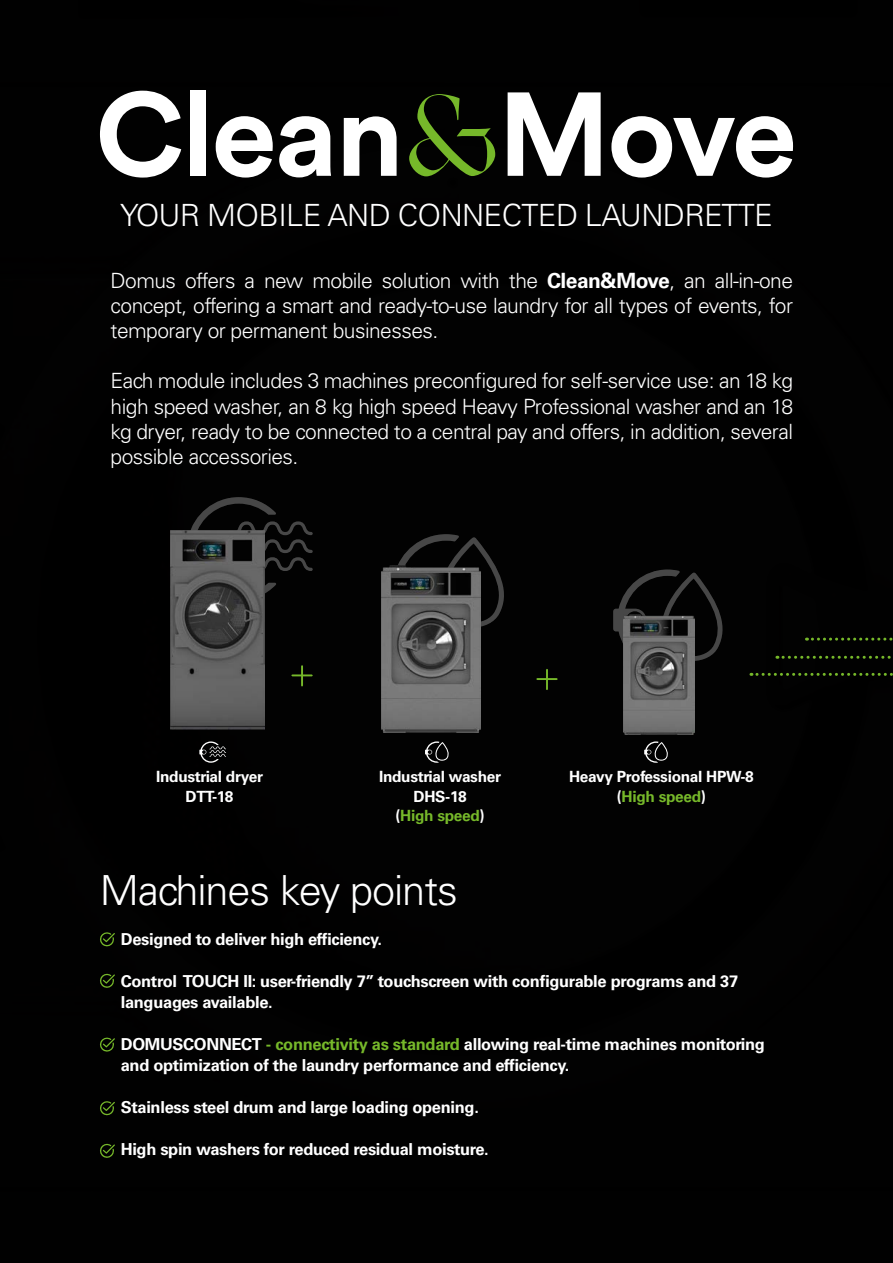
<style>
.page{position:relative;width:893px;height:1263px;background:#010101}
.page>*{position:absolute;margin:0;border:0;box-sizing:border-box;transform-origin:0 0}
.t1{font:300 41.4px "Univers LT Std";letter-spacing:-.025em;color:#fff}
.t2{font:300 30.6px "Univers LT Std";letter-spacing:-.02em;color:#fff}
.t3{font:300 21px/25.2px "Univers LT Std";letter-spacing:-.025em;color:#fff;text-align:justify}
.t4{font:700 16.5px/21px "Univers LT Std";letter-spacing:-.02em;color:#fff}
.t5{font:700 15.45px/19.6px "Univers LT Std";letter-spacing:-.02em;color:#fff;text-align:center}
.s1{font-weight:700}
.s2{color:#76b82a}
</style>
<div class="page">
<svg style="left:777px;top:656px;width:116px;height:3px"></svg>
<svg style="left:806px;top:638px;width:87px;height:3px"></svg>
<svg style="left:751px;top:673px;width:142px;height:3px"></svg>
<svg style="left:425px;top:741px;width:25px;height:22px"></svg>
<svg style="left:644px;top:741px;width:25px;height:22px"></svg>
<svg style="left:199px;top:741px;width:27px;height:22px"></svg>
<svg style="left:301px;top:666px;width:2px;height:19px"></svg>
<hr style="left:292px;top:674px;width:20px;height:2px;background:#76b82a">
<svg style="left:546px;top:670px;width:2px;height:19px"></svg>
<hr style="left:537px;top:678px;width:20px;height:2px;background:#76b82a">
<svg style="left:100px;top:91px;width:81px;height:87px"></svg>
<div style="left:190px;top:91px;width:16px;height:85px;background:#fff"></div>
<svg style="left:216px;top:116px;width:57px;height:62px"></svg>
<svg style="left:279px;top:116px;width:52px;height:61px"></svg>
<svg style="left:344px;top:116px;width:53px;height:60px"></svg>
<svg style="left:409px;top:94px;width:86px;height:82px"></svg>
<svg style="left:508px;top:92px;width:93px;height:84px"></svg>
<svg style="left:611px;top:116px;width:182px;height:62px"></svg>
<svg style="left:183px;top:497px;width:130px;height:103px"></svg>
<svg style="left:389px;top:534px;width:121px;height:104px"></svg>
<svg style="left:613px;top:569px;width:115px;height:102px"></svg>
<img style="left:170px;top:531px;width:94px;height:199px">
<img style="left:381px;top:566px;width:100px;height:166px">
<img style="left:623px;top:615px;width:71px;height:120px">
<svg style="left:99px;top:931px;width:16px;height:16px"></svg>
<svg style="left:99px;top:973px;width:16px;height:16px"></svg>
<svg style="left:99px;top:1037px;width:16px;height:15px"></svg>
<svg style="left:99px;top:1100px;width:16px;height:16px"></svg>
<svg style="left:99px;top:1143px;width:16px;height:16px"></svg>
<h2 class="t2" style="left:120px;top:197px;width:654px">YOUR MOBILE AND CONNECTED LAUNDRETTE</h2>
<p class="t3" style="left:111px;top:267px;width:684px">Domus offers a new mobile solution with the <span class="s1">Clean&amp;Move</span>, an all-in-one concept, offering a smart and ready-to-use laundry for all types of events, for temporary or permanent businesses.</p>
<p class="t3" style="left:111px;top:368px;width:684px">Each module includes 3 machines preconfigured for self-service use: an 18 kg high speed washer, an 8 kg high speed Heavy Professional washer and an 18 kg dryer, ready to be connected to a central pay and offers, in addition, several possible accessories.</p>
<p class="t5" style="left:156px;top:767px;width:108px">Industrial dryer<br>DTT-18</p>
<p class="t5" style="left:379px;top:767px;width:124px">Industrial washer<br>DHS-18<br>(<span class="s2">High speed</span>)</p>
<p class="t5" style="left:569px;top:767px;width:186px">Heavy Professional HPW-8 (<span class="s2">High speed</span>)</p>
<h1 class="t1" style="left:100px;top:865px;width:359px">Machines key points</h1>
<p class="t4" style="left:121px;top:929px;width:263px">Designed to deliver high efficiency.</p>
<p class="t4" style="left:121px;top:971px;width:619px">Control TOUCH II: user-friendly 7” touchscreen with configurable programs and 37 languages available.</p>
<p class="t4" style="left:121px;top:1034px;width:646px">DOMUSCONNECT <span class="s2">- connectivity as standard</span> allowing real-time machines monitoring and optimization of the laundry performance and efficiency.</p>
<p class="t4" style="left:121px;top:1097px;width:360px">Stainless steel drum and large loading opening.</p>
<p class="t4" style="left:121px;top:1139px;width:370px">High spin washers for reduced residual moisture.</p>
</div>
